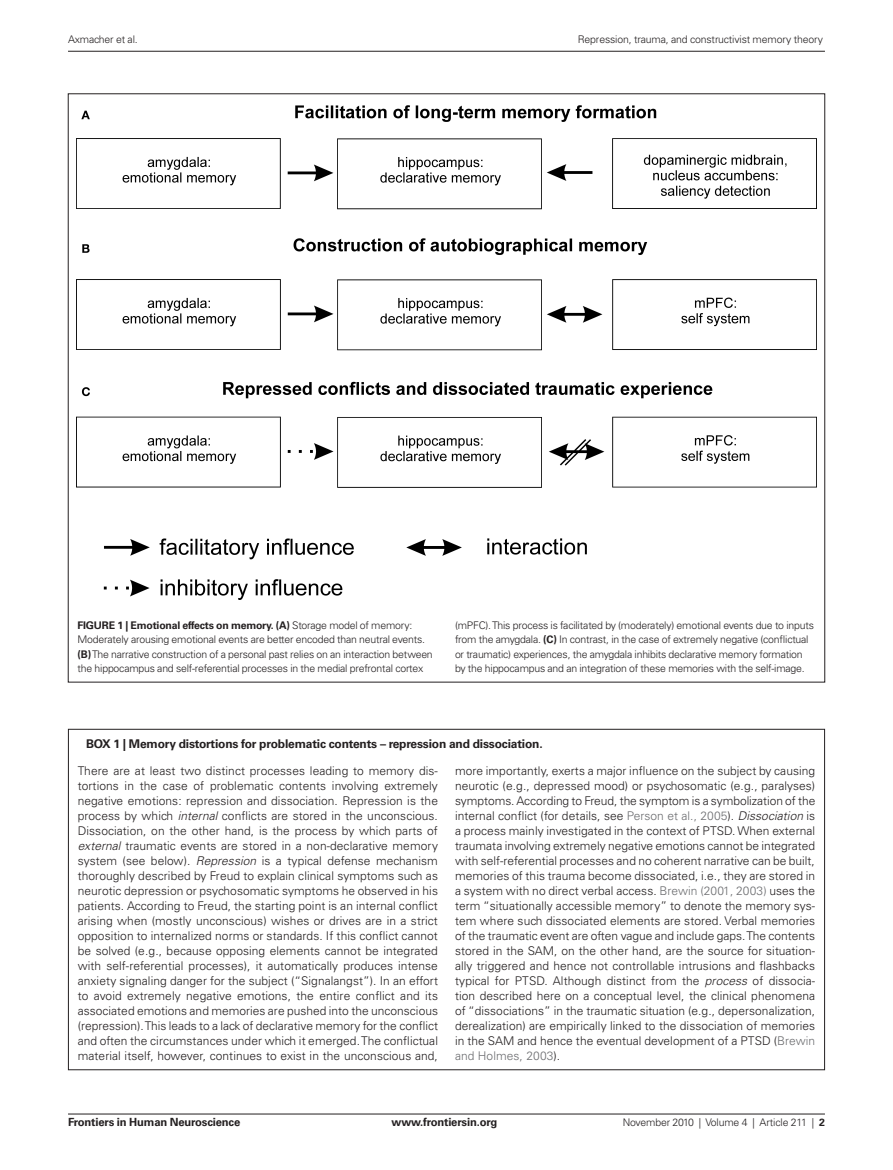
<style>
.page{position:relative;width:893px;height:1170px;background:#fff}
.page>*{position:absolute;margin:0;border:0;box-sizing:border-box;transform-origin:0 0}
.BOX_tx1{font:300 12px/15px "Univers";letter-spacing:.005em;color:#231f20;text-align:justify}
.BOX_head{font:700 12px "Univers";letter-spacing:-.015em;color:#231f20}
.t1{font:700 11.25px "Univers";letter-spacing:-.015em;color:#231f20}
.FIGURE_tx{font:300 10.5px/14.2px "Univers";letter-spacing:-.02em;color:#231f20}
.RH{font:300 10.5px "Univers";letter-spacing:-.015em;color:#231f20}
.s1{font-weight:700}
.s2{font-style:italic}
.s3{color:#6c6d70}
</style>
<div class="page">
<hr style="left:68px;top:1113px;width:757px;height:1px;background:#231f20">
<hr style="left:68px;top:51px;width:757px;height:1px;background:#231f20">
<img style="left:77px;top:105px;width:739px;height:494px">
<p class="RH" style="left:68px;top:33px;width:71px">Axmacher et al.</p>
<p class="RH" style="left:578px;top:33px;width:247px">Repression, trauma, and constructivist memory theory</p>
<p class="FIGURE_tx" style="left:78px;top:618px;width:357px"><span class="s1">Figure 1 | Emotional effects on memory. (A)</span> Storage model of memory:<br>Moderately arousing emotional events are better encoded than neutral events. <span class="s1">(B)</span> The narrative construction of a personal past relies on an interaction between the hippocampus and self-referential processes in the medial prefrontal cortex</p>
<p class="FIGURE_tx" style="left:455px;top:618px;width:360px">(mPFC). This process is facilitated by (moderately) emotional events due to inputs from the amygdala. <span class="s1">(C)</span> In contrast, in the case of extremely negative (conflictual or traumatic) experiences, the amygdala inhibits declarative memory formation by the hippocampus and an integration of these memories with the self-image.</p>
<p class="BOX_head" style="left:86px;top:736px;width:458px">Box 1 | Memory distortions for problematic contents – repression and dissociation.</p>
<p class="BOX_tx1" style="left:78px;top:763px;width:362px">There are at least two distinct processes leading to memory dis&shy;tortions in the case of problematic contents involving extremely negative emotions: repression and dissociation. Repression is the process by which <span class="s2">internal</span> conflicts are stored in the unconscious.<br>Dissociation, on the other hand, is the process by which parts of <span class="s2">external</span> traumatic events are stored in a non-declarative memory system (see below). <span class="s2">Repression</span> is a typical defense mechanism thoroughly described by Freud to explain clinical symptoms such as neurotic depression or psychosomatic symptoms he observed in his patients. According to Freud, the starting point is an internal conflict arising when (mostly unconscious) wishes or drives are in a strict opposition to internalized norms or standards. If this conflict cannot be solved (e.g., because opposing elements cannot be integrated with self-referential processes), it automatically produces intense anxiety signaling danger for the subject (“Signalangst”). In an effort to avoid extremely negative emotions, the entire conflict and its associated emotions and memories are pushed into the unconscious (repression). This leads to a lack of declarative memory for the conflict and often the circumstances under which it emerged. The conflictual material itself, however, continues to exist in the unconscious and,</p>
<p class="BOX_tx1" style="left:455px;top:763px;width:362px">more importantly, exerts a major influence on the subject by causing neurotic (e.g., depressed mood) or psychosomatic (e.g., paralyses) symptoms. According to Freud, the symptom is a symbolization of the internal conflict (for details, see <span class="s3">Person et al., 2005</span>). <span class="s2">Dissociation</span> is a process mainly investigated in the context of PTSD. When external traumata involving extremely negative emotions cannot be integrated with self-referential processes and no coherent narrative can be built, memories of this trauma become dissociated, i.e., they are stored in a system with no direct verbal access. <span class="s3">Brewin (2001, 2003)</span> uses the term “situationally accessible memory” to denote the memory sys&shy;tem where such dissociated elements are stored. Verbal memories of the traumatic event are often vague and include gaps. The contents stored in the SAM, on the other hand, are the source for situation&shy;ally triggered and hence not controllable intrusions and flashbacks typical for PTSD. Although distinct from the <span class="s2">process</span> of dissocia&shy;tion described here on a conceptual level, the clinical phenomena of “dissociations” in the traumatic situation (e.g., depersonalization, derealization) are empirically linked to the dissociation of memories in the SAM and hence the eventual development of a PTSD (<span class="s3">Brewin and Holmes, 2003</span>).</p>
<p class="t1" style="left:68px;top:1115px;width:174px">Frontiers in Human Neuroscience</p>
<p class="t1" style="left:392px;top:1115px;width:107px">www.frontiersin.org</p>
<p class="FIGURE_tx" style="left:623px;top:1115px;width:204px">November 2010 | Volume 4 | Article 211 | <span class="s1">2</span></p>
</div>
